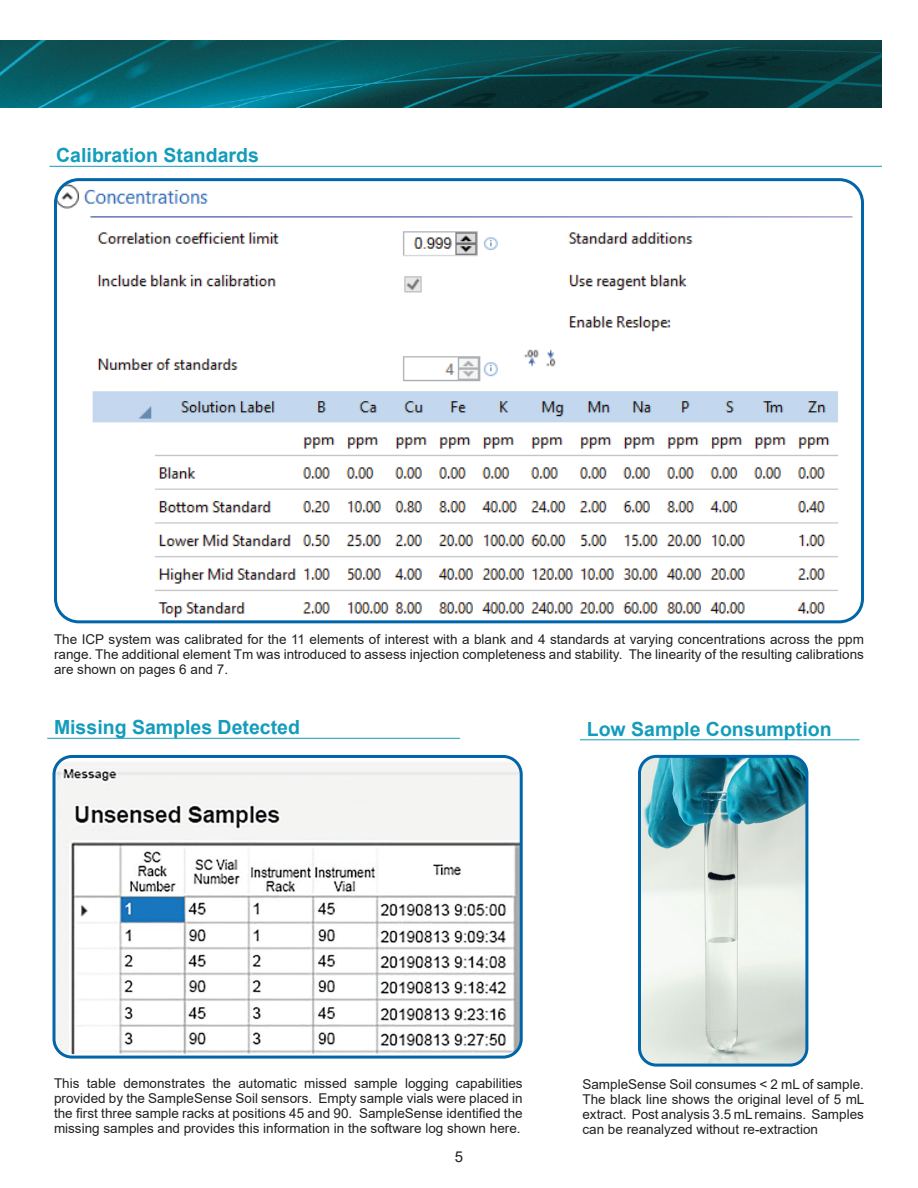
<style>
.page{position:relative;width:918px;height:1188px;background:#fff}
.page>*{position:absolute;margin:0;border:0;box-sizing:border-box;transform-origin:0 0}
.Subhead_with_rule{font:700 19.5px "Arial";color:#149cbb}
.t1{font:15px "Arial";color:#231f20}
.t2{font:13.5px/15px "Arial";color:#231f20;text-align:justify}
</style>
<div class="page">
<img style="left:56px;top:182px;width:796px;height:440px">
<div style="left:54px;top:178px;width:810px;height:445px;border:3px solid #0065a9;border-radius:23px"></div>
<hr style="left:47px;top:738px;width:413px;height:1px;background:#149cbb">
<img style="left:56px;top:759px;width:463px;height:295px">
<div style="left:52px;top:755px;width:471px;height:304px;border:3px solid #0065a9;border-radius:18px"></div>
<hr style="left:580px;top:739px;width:279px;height:1px;background:#149cbb">
<img style="left:642px;top:756px;width:165px;height:307px">
<div style="left:638px;top:755px;width:170px;height:312px;border:3px solid #0065a9;border-radius:17px"></div>
<img style="left:0;top:40px;width:881px;height:67px">
<hr style="left:50px;top:166px;width:832px;height:1px;background:#149cbb">
<p class="Subhead_with_rule" style="left:56px;top:142px;width:204px">Calibration Standards</p>
<p class="t2" style="left:54px;top:632px;width:811px">The ICP system was calibrated for the 11 elements of interest with a blank and 4 standards at varying concentrations across the ppm range. The additional element Tm was introduced to assess injection completeness and stability. The linearity of the resulting calibrations are shown on pages 6 and 7.</p>
<p class="Subhead_with_rule" style="left:54px;top:714px;width:247px">Missing Samples Detected</p>
<p class="Subhead_with_rule" style="left:587px;top:715px;width:246px">Low Sample Consumption</p>
<p class="t2" style="left:54px;top:1076px;width:470px">This table demonstrates the automatic missed sample logging capabilities provided by the SampleSense Soil sensors. Empty sample vials were placed in the first three sample racks at positions 45 and 90. SampleSense identified the missing samples and provides this information in the software log shown here.</p>
<p class="t1" style="left:455px;top:1147px;width:10px">5</p>
<p class="t2" style="left:582px;top:1076px;width:284px">SampleSense Soil consumes &lt; 2 mL of sample.<br>The black line shows the original level of 5 mL extract. Post analysis 3.5 mL remains. Samples can be reanalyzed without re-extraction</p>
</div>
